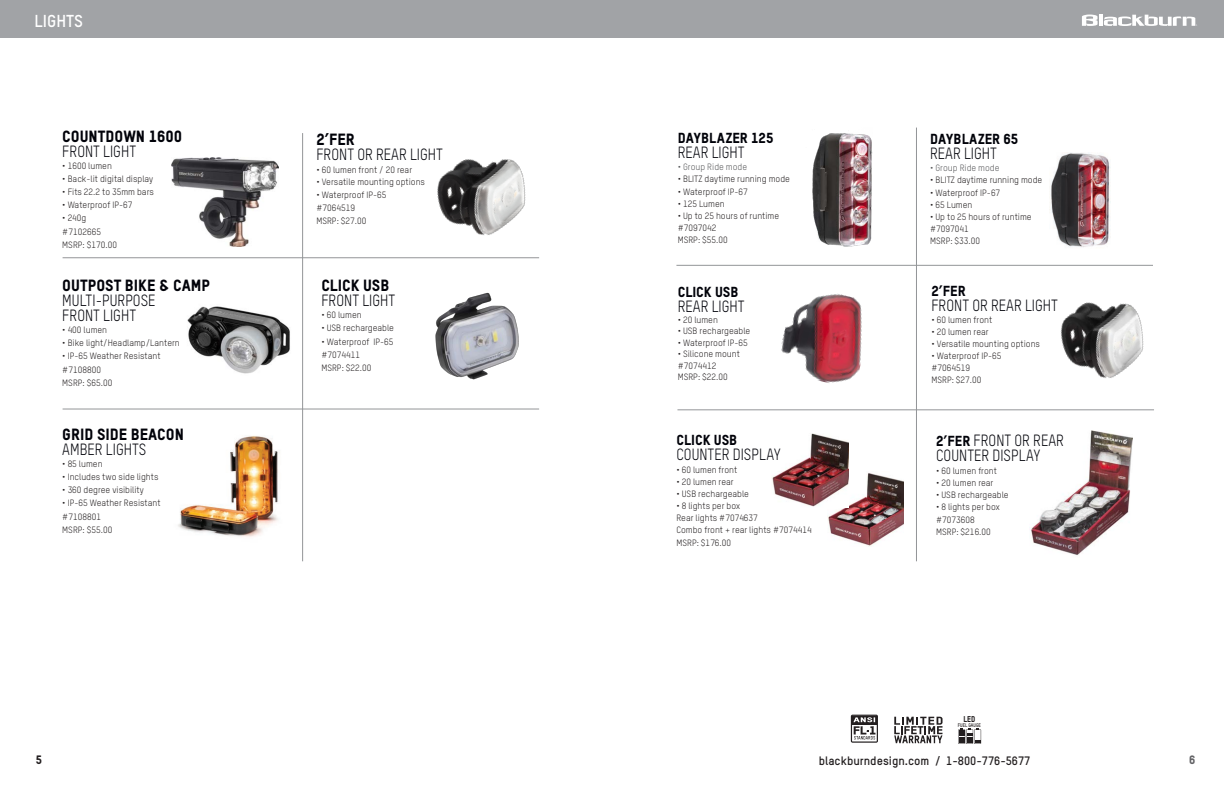
<style>
.page{position:relative;width:1224px;height:792px;background:#fff}
.page>*{position:absolute;margin:0;border:0;box-sizing:border-box;transform-origin:0 0}
.t1{font:700 17px "TSTAR";color:#fff}
.New_Product_Name{font:16px "TSTAR";color:#010209;scale:.9 1}
.New_Product_Name-2{font:16px "TSTAR Headline";color:#010209}
.New_Product_Name-3{font:14.3px "TSTAR Headline";color:#010209}
.New_Product_Name-4{font:700 12px "TSTAR";color:#231f20}
.New_Product_Name-5{font:12px "TSTAR Headline";color:#231f20}
.New_Product_Name-6{font:12px "TSTAR Headline";color:#636366}
.New_Product_Bullets{font:9px "TSTAR";color:#231f20}
.New_Product_Bullets-2{font:9px "TSTAR";color:#57585a}
.t2{font:8.3px "TSTAR Headline";color:#231f20;scale:.9 1}
.t3{font:700 5.2px "TSTAR";color:#231f20;scale:.9 1}
.s1{font-family:"TSTAR Headline";font-size:14.3px}
</style>
<div class="page">
<img style="left:171px;top:158px;width:108px;height:89px">
<hr style="left:63px;top:409px;width:476px;height:1px;background:#939598">
<hr style="left:302px;top:133px;width:1px;height:428px;background:#939598">
<hr style="left:63px;top:258px;width:476px;height:1px;background:#939598">
<img style="left:187px;top:306px;width:103px;height:68px">
<img style="left:178px;top:435px;width:100px;height:102px">
<img style="left:435px;top:292px;width:84px;height:88px">
<img style="left:437px;top:159px;width:89px;height:76px">
<hr style="left:676px;top:265px;width:477px;height:1px;background:#939598">
<hr style="left:916px;top:128px;width:1px;height:433px;background:#939598">
<img style="left:812px;top:133px;width:61px;height:114px">
<img style="left:1049px;top:152px;width:61px;height:95px">
<img style="left:781px;top:294px;width:81px;height:89px">
<img style="left:1060px;top:302px;width:84px;height:76px">
<img style="left:828px;top:473px;width:76px;height:73px">
<img style="left:772px;top:434px;width:77px;height:73px">
<img style="left:1031px;top:431px;width:101px;height:124px">
<svg style="left:894px;top:717px;width:49px;height:26px"></svg>
<svg style="left:851px;top:715px;width:27px;height:28px"></svg>
<svg style="left:958px;top:728px;width:23px;height:16px"></svg>
<div style="left:0;top:0;width:1224px;height:37px;background:#a1a3a6"></div>
<hr style="left:1099px;top:15px;width:4px;height:11px;background:#fff">
<svg style="left:1104px;top:15px;width:93px;height:11px"></svg>
<svg style="left:1082px;top:15px;width:16px;height:11px"></svg>
<hr style="left:677px;top:410px;width:477px;height:1px;background:#939598">
<p class="t1" style="left:35px;top:10px;width:50px">LIGHTS</p>
<p class="New_Product_Name-2" style="left:62px;top:126px;width:122px">COUNTDOWN 1600</p>
<p class="New_Product_Name" style="left:62px;top:142px;width:84px">FRONT LIGHT</p>
<p class="New_Product_Bullets" style="left:62px;top:160px;width:51px">• 1600 lumen</p>
<p class="New_Product_Bullets" style="left:62px;top:173px;width:93px">• Back-lit digital display</p>
<p class="New_Product_Bullets" style="left:62px;top:187px;width:93px">• Fits 22.2 to 35mm bars</p>
<p class="New_Product_Bullets" style="left:62px;top:200px;width:72px">• Waterproof IP-67</p>
<p class="New_Product_Bullets" style="left:62px;top:213px;width:26px">• 240g</p>
<p class="New_Product_Bullets" style="left:62px;top:226px;width:40px">#7102665</p>
<p class="New_Product_Bullets" style="left:62px;top:239px;width:56px">MSRP: $170.00</p>
<p class="New_Product_Name-2" style="left:62px;top:275px;width:149px">OUTPOST BIKE &amp; CAMP</p>
<p class="New_Product_Name" style="left:62px;top:291px;width:105px">MULTI-PURPOSE</p>
<p class="New_Product_Name" style="left:62px;top:306px;width:84px">FRONT LIGHT</p>
<p class="New_Product_Bullets" style="left:62px;top:324px;width:46px">• 400 lumen</p>
<p class="New_Product_Bullets" style="left:62px;top:338px;width:119px">• Bike light/Headlamp/Lantern</p>
<p class="New_Product_Bullets" style="left:62px;top:351px;width:100px">• IP-65 Weather Resistant</p>
<p class="New_Product_Bullets" style="left:62px;top:364px;width:40px">#7108800</p>
<p class="New_Product_Bullets" style="left:62px;top:377px;width:52px">MSRP: $65.00</p>
<p class="New_Product_Name-2" style="left:62px;top:424px;width:123px">GRID SIDE BEACON</p>
<p class="New_Product_Name" style="left:62px;top:440px;width:95px">AMBER LIGHTS</p>
<p class="New_Product_Bullets" style="left:62px;top:458px;width:42px">• 85 lumen</p>
<p class="New_Product_Bullets" style="left:62px;top:472px;width:98px">• Includes two side lights</p>
<p class="New_Product_Bullets" style="left:62px;top:485px;width:83px">• 360 degree visibility</p>
<p class="New_Product_Bullets" style="left:62px;top:498px;width:100px">• IP-65 Weather Resistant</p>
<p class="New_Product_Bullets" style="left:62px;top:511px;width:40px">#7108801</p>
<p class="New_Product_Bullets" style="left:62px;top:524px;width:52px">MSRP: $55.00</p>
<p class="New_Product_Name-2" style="left:316px;top:129px;width:40px">2’FER</p>
<p class="New_Product_Name" style="left:316px;top:144px;width:142px">FRONT OR REAR LIGHT</p>
<p class="New_Product_Bullets" style="left:316px;top:164px;width:97px">• 60 lumen front / 20 rear</p>
<p class="New_Product_Bullets" style="left:316px;top:176px;width:110px">• Versatile mounting options</p>
<p class="New_Product_Bullets" style="left:316px;top:189px;width:72px">• Waterproof IP-65</p>
<p class="New_Product_Bullets" style="left:316px;top:202px;width:40px">#7064519</p>
<p class="New_Product_Bullets" style="left:316px;top:216px;width:52px">MSRP: $27.00</p>
<p class="New_Product_Name-2" style="left:321px;top:276px;width:70px">CLICK USB</p>
<p class="New_Product_Name" style="left:321px;top:291px;width:84px">FRONT LIGHT</p>
<p class="New_Product_Bullets" style="left:321px;top:310px;width:42px">• 60 lumen</p>
<p class="New_Product_Bullets" style="left:321px;top:323px;width:74px">• USB rechargeable</p>
<p class="New_Product_Bullets" style="left:321px;top:336px;width:74px">• Waterproof IP-65</p>
<p class="New_Product_Bullets" style="left:321px;top:349px;width:40px">#7074411</p>
<p class="New_Product_Bullets" style="left:321px;top:362px;width:52px">MSRP: $22.00</p>
<p class="New_Product_Name-3" style="left:678px;top:129px;width:97px">DAYBLAZER 125</p>
<p class="New_Product_Name" style="left:678px;top:143px;width:76px">REAR LIGHT</p>
<p class="New_Product_Bullets-2" style="left:678px;top:162px;width:71px">• Group Ride mode</p>
<p class="New_Product_Bullets" style="left:678px;top:174px;width:114px">• BLITZ daytime running mode</p>
<p class="New_Product_Bullets" style="left:678px;top:186px;width:72px">• Waterproof IP-67</p>
<p class="New_Product_Bullets" style="left:678px;top:198px;width:49px">• 125 Lumen</p>
<p class="New_Product_Bullets" style="left:678px;top:210px;width:103px">• Up to 25 hours of runtime</p>
<p class="New_Product_Bullets" style="left:678px;top:222px;width:40px">#7097042</p>
<p class="New_Product_Bullets" style="left:678px;top:235px;width:52px">MSRP: $55.00</p>
<p class="New_Product_Name-3" style="left:678px;top:283px;width:62px">CLICK USB</p>
<p class="New_Product_Name" style="left:678px;top:297px;width:76px">REAR LIGHT</p>
<p class="New_Product_Bullets" style="left:678px;top:315px;width:42px">• 20 lumen</p>
<p class="New_Product_Bullets" style="left:678px;top:326px;width:74px">• USB rechargeable</p>
<p class="New_Product_Bullets" style="left:678px;top:337px;width:72px">• Waterproof IP-65</p>
<p class="New_Product_Bullets" style="left:678px;top:348px;width:64px">• Silicone mount</p>
<p class="New_Product_Bullets" style="left:678px;top:360px;width:40px">#7074412</p>
<p class="New_Product_Bullets" style="left:678px;top:371px;width:52px">MSRP: $22.00</p>
<p class="New_Product_Name-3" style="left:676px;top:431px;width:62px">CLICK USB</p>
<p class="New_Product_Name" style="left:676px;top:444px;width:118px">COUNTER DISPLAY</p>
<p class="New_Product_Bullets" style="left:676px;top:464px;width:62px">• 60 lumen front</p>
<p class="New_Product_Bullets" style="left:676px;top:476px;width:59px">• 20 lumen rear</p>
<p class="New_Product_Bullets" style="left:676px;top:488px;width:74px">• USB rechargeable</p>
<p class="New_Product_Bullets" style="left:676px;top:501px;width:65px">• 8 lights per box</p>
<p class="New_Product_Bullets" style="left:676px;top:513px;width:83px">Rear lights #7074637</p>
<p class="New_Product_Bullets" style="left:676px;top:525px;width:137px">Combo front + rear lights #7074414</p>
<p class="New_Product_Bullets" style="left:676px;top:537px;width:56px">MSRP: $176.00</p>
<p class="New_Product_Name-3" style="left:930px;top:130px;width:90px">DAYBLAZER 65</p>
<p class="New_Product_Name" style="left:930px;top:144px;width:76px">REAR LIGHT</p>
<p class="New_Product_Bullets-2" style="left:930px;top:163px;width:71px">• Group Ride mode</p>
<p class="New_Product_Bullets" style="left:930px;top:175px;width:114px">• BLITZ daytime running mode</p>
<p class="New_Product_Bullets" style="left:930px;top:187px;width:72px">• Waterproof IP-67</p>
<p class="New_Product_Bullets" style="left:930px;top:199px;width:44px">• 65 Lumen</p>
<p class="New_Product_Bullets" style="left:930px;top:211px;width:103px">• Up to 25 hours of runtime</p>
<p class="New_Product_Bullets" style="left:930px;top:223px;width:40px">#7097041</p>
<p class="New_Product_Bullets" style="left:930px;top:236px;width:52px">MSRP: $33.00</p>
<p class="New_Product_Name-3" style="left:931px;top:282px;width:36px">2’FER</p>
<p class="New_Product_Name" style="left:931px;top:295px;width:142px">FRONT OR REAR LIGHT</p>
<p class="New_Product_Bullets" style="left:931px;top:314px;width:62px">• 60 lumen front</p>
<p class="New_Product_Bullets" style="left:931px;top:326px;width:59px">• 20 lumen rear</p>
<p class="New_Product_Bullets" style="left:931px;top:338px;width:110px">• Versatile mounting options</p>
<p class="New_Product_Bullets" style="left:931px;top:350px;width:72px">• Waterproof IP-65</p>
<p class="New_Product_Bullets" style="left:931px;top:362px;width:40px">#7064519</p>
<p class="New_Product_Bullets" style="left:931px;top:375px;width:52px">MSRP: $27.00</p>
<p class="New_Product_Name" style="left:936px;top:431px;width:144px"><span class="s1">2’FER</span> FRONT OR REAR</p>
<p class="New_Product_Name" style="left:936px;top:446px;width:118px">COUNTER DISPLAY</p>
<p class="New_Product_Bullets" style="left:936px;top:465px;width:62px">• 60 lumen front</p>
<p class="New_Product_Bullets" style="left:936px;top:478px;width:59px">• 20 lumen rear</p>
<p class="New_Product_Bullets" style="left:936px;top:490px;width:74px">• USB rechargeable</p>
<p class="New_Product_Bullets" style="left:936px;top:502px;width:65px">• 8 lights per box</p>
<p class="New_Product_Bullets" style="left:936px;top:514px;width:40px">#7073608</p>
<p class="New_Product_Bullets" style="left:936px;top:526px;width:56px">MSRP: $216.00</p>
<p class="t2" style="left:964px;top:714px;width:15px">LED</p>
<p class="t3" style="left:958px;top:722px;width:27px">FUEL GAUGE</p>
<p class="New_Product_Name-5" style="left:36px;top:753px;width:8px">5</p>
<p class="New_Product_Name-4" style="left:819px;top:753px;width:213px">blackburndesign.com / 1-800-776-5677</p>
<p class="New_Product_Name-6" style="left:1189px;top:753px;width:8px">6</p>
</div>
